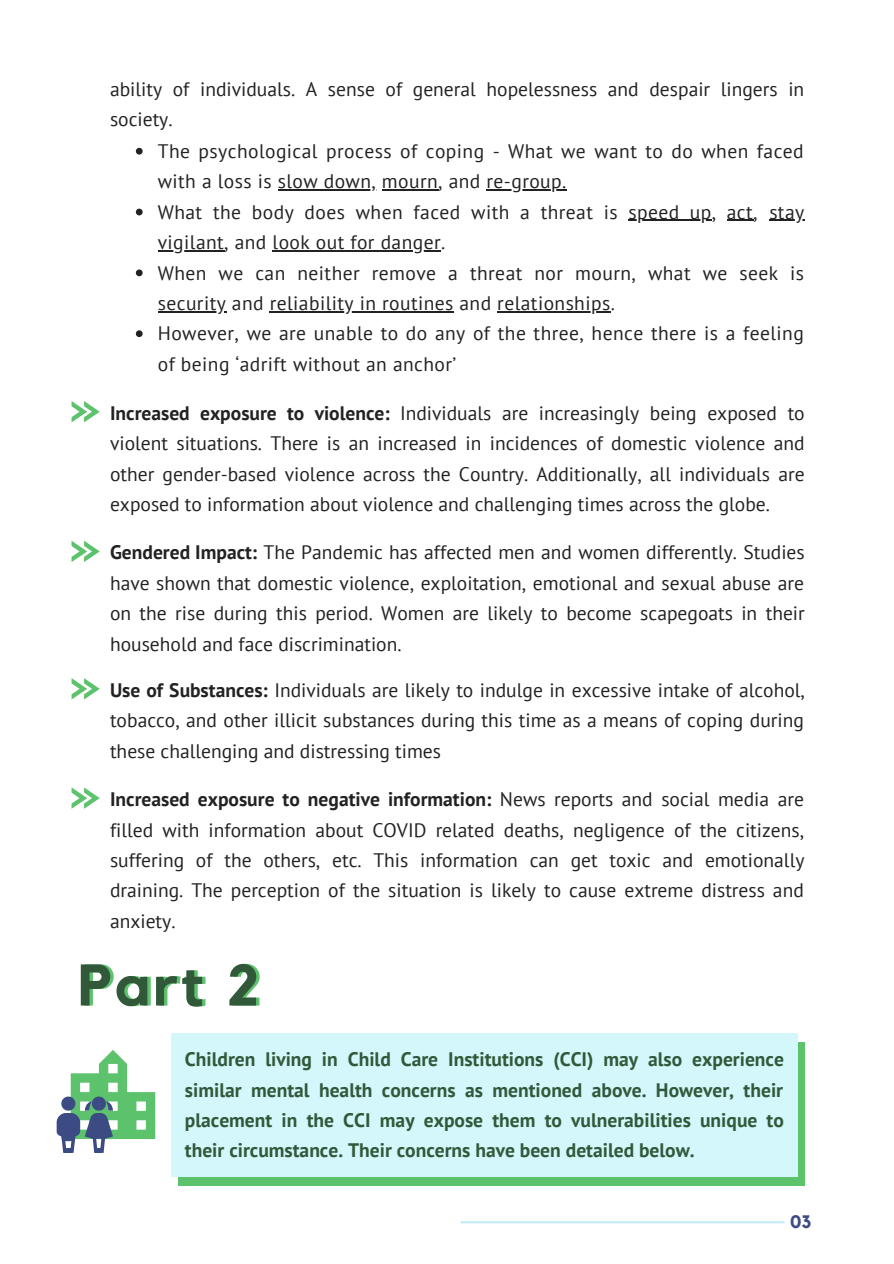
<style>
.page{position:relative;width:894px;height:1264px;background:#fff}
.page>*{position:absolute;margin:0;border:0;box-sizing:border-box;transform-origin:0 0}
.t1{font:700 57.9px "Kollektif";color:#32583a}
.t2{font:19.5px/30.5px "PT Sans";letter-spacing:.02em;color:#222;text-align:justify}
.t3{font:700 19.5px/30.5px "PT Sans";color:#32583a;text-align:justify}
.t4{font:19.5px/30.5px "PT Sans";color:#222}
.t5{font:700 18px "Kollektif";color:#3c4b84}
.s1{font-weight:700}
</style>
<div class="page">
<svg style="left:461px;top:1221px;width:323px;height:2px"></svg>
<svg style="left:72px;top:401px;width:28px;height:21px"></svg>
<svg style="left:72px;top:540px;width:28px;height:22px"></svg>
<svg style="left:72px;top:678px;width:28px;height:21px"></svg>
<svg style="left:72px;top:787px;width:28px;height:21px"></svg>
<svg style="left:136px;top:148px;width:7px;height:7px"></svg>
<hr style="left:277px;top:189px;width:99px;height:2px;background:#222">
<hr style="left:382px;top:189px;width:56px;height:2px;background:#222">
<hr style="left:486px;top:189px;width:80px;height:2px;background:#222">
<svg style="left:136px;top:209px;width:7px;height:6px"></svg>
<hr style="left:628px;top:220px;width:83px;height:1px;background:#222">
<svg style="left:727px;top:220px;width:26px;height:1px"></svg>
<hr style="left:769px;top:220px;width:35px;height:1px;background:#222">
<hr style="left:158px;top:250px;width:66px;height:1px;background:#222">
<hr style="left:272px;top:250px;width:169px;height:1px;background:#222">
<svg style="left:136px;top:269px;width:7px;height:7px"></svg>
<hr style="left:158px;top:311px;width:68px;height:1px;background:#222">
<hr style="left:270px;top:311px;width:183px;height:1px;background:#222">
<hr style="left:497px;top:311px;width:113px;height:1px;background:#222">
<svg style="left:136px;top:330px;width:7px;height:7px"></svg>
<svg style="left:57px;top:1050px;width:98px;height:102px"></svg>
<div style="left:178px;top:1041px;width:626px;height:144px;background:#5cc26c"></div>
<div style="left:171px;top:1033px;width:626px;height:144px;background:#d3f7fa"></div>
<p class="t4" style="left:110px;top:73px;width:695px">ability of individuals. A sense of general hopelessness and despair lingers in society.</p>
<p class="t2" style="left:158px;top:135px;width:647px;text-align:left">The psychological process of coping - What we want to do when faced with a loss is slow down, mourn, and re-group.<br>What the body does when faced with a threat is speed up, act, stay vigilant, and look out for danger.<br>When we can neither remove a threat nor mourn, what we seek is security and reliability in routines and relationships.<br>However, we are unable to do any of the three, hence there is a feeling of being ‘adrift without an anchor’</p>
<p class="t2" style="left:110px;top:397px;width:696px"><span class="s1">Increased exposure to violence:</span> Individuals are increasingly being exposed to violent situations. There is an increased in incidences of domestic violence and other gender-based violence across the Country. Additionally, all individuals are exposed to information about violence and challenging times across the globe.</p>
<p class="t2" style="left:110px;top:537px;width:696px"><span class="s1">Gendered Impact:</span> The Pandemic has affected men and women differently. Studies have shown that domestic violence, exploitation, emotional and sexual abuse are on the rise during this period. Women are likely to become scapegoats in their household and face discrimination.</p>
<p class="t2" style="left:110px;top:674px;width:696px"><span class="s1">Use of Substances:</span> Individuals are likely to indulge in excessive intake of alcohol, tobacco, and other illicit substances during this time as a means of coping during these challenging and distressing times</p>
<p class="t2" style="left:110px;top:783px;width:695px"><span class="s1">Increased exposure to negative information:</span> News reports and social media are filled with information about COVID related deaths, negligence of the citizens, suffering of the others, etc. This information can get toxic and emotionally draining. The perception of the situation is likely to cause extreme distress and anxiety.</p>
<h1 class="t1" style="left:78px;top:958px;width:182px">Part 2</h1>
<p class="t3" style="left:185px;top:1043px;width:600px">Children living in Child Care Institutions (CCI) may also experience similar mental health concerns as mentioned above. However, their placement in the CCI may expose them to vulnerabilities unique to their circumstance. Their concerns have been detailed below.</p>
<p class="t5" style="left:790px;top:1213px;width:23px">03</p>
</div>
